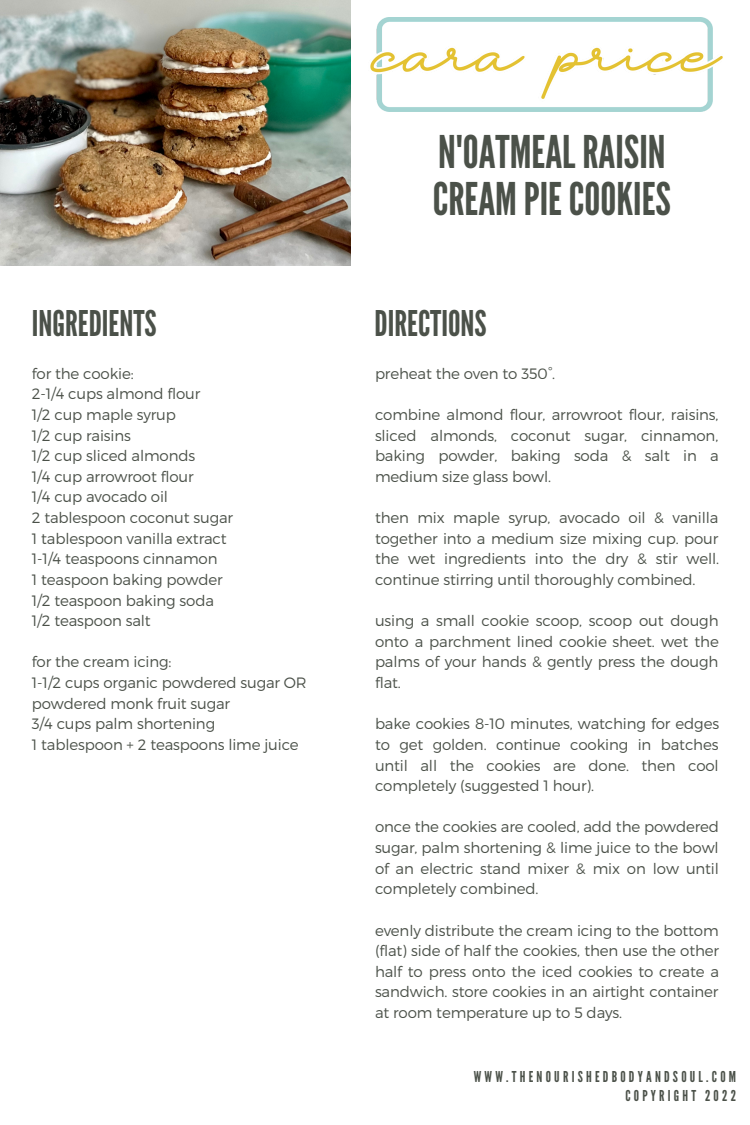
<style>
.page{position:relative;width:750px;height:1125px;background:#fff}
.page>*{position:absolute;margin:0;border:0;box-sizing:border-box;transform-origin:0 0}
.t1{font:45px/46.9px "League Gothic";color:#4b5149}
.t2{font:35.38px "League Gothic";color:#4b5149}
.t3{font:300 15px/20.6px "Montserrat";letter-spacing:-.01em;color:#4b5149;text-align:justify}
.t4{font:15px/19.4px "League Gothic";letter-spacing:.215em;color:#4b5149;text-align:right}
</style>
<div class="page">
<img style="left:0;top:0;width:351px;height:265px">
<img style="left:370px;top:17px;width:353px;height:95px">
<h2 class="t2" style="left:32px;top:303px;width:126px">INGREDIENTS</h2>
<p class="t3" style="left:32px;top:362px;width:203px;text-align:left">for the cookie:<br>2-1/4 cups almond flour<br>1/2 cup maple syrup<br>1/2 cup raisins<br>1/2 cup sliced almonds<br>1/4 cup arrowroot flour<br>1/4 cup avocado oil<br>2 tablespoon coconut sugar<br>1 tablespoon vanilla extract<br>1-1/4 teaspoons cinnamon<br>1 teaspoon baking powder<br>1/2 teaspoon baking soda<br>1/2 teaspoon salt</p>
<p class="t3" style="left:32px;top:651px;width:276px;text-align:left">for the cream icing:<br>1-1/2 cups organic powdered sugar OR powdered monk fruit sugar<br>3/4 cups palm shortening<br>1 tablespoon + 2 teaspoons lime juice</p>
<h1 class="t1" style="left:433px;top:129px;width:240px">N'OATMEALRAISIN<br>CREAM PIECOOKIES</h1>
<h2 class="t2" style="left:375px;top:303px;width:114px">DIRECTIONS</h2>
<p class="t3" style="left:375px;top:362px;width:182px">preheat the oven to 350°.</p>
<p class="t3" style="left:375px;top:404px;width:345px">combine almond flour, arrowroot flour, raisins, sliced almonds, coconut sugar, cinnamon, baking powder, baking soda &amp; salt in a medium size glass bowl.</p>
<p class="t3" style="left:375px;top:507px;width:346px">then mix maple syrup, avocado oil &amp; vanilla together into a medium size mixing cup. pour the wet ingredients into the dry &amp; stir well. continue stirring until thoroughly combined.</p>
<p class="t3" style="left:375px;top:610px;width:345px">using a small cookie scoop, scoop out dough onto a parchment lined cookie sheet. wet the palms of your hands &amp; gently press the dough flat.</p>
<p class="t3" style="left:375px;top:713px;width:346px">bake cookies 8-10 minutes, watching for edges to get golden. continue cooking in batches until all the cookies are done. then cool completely (suggested 1 hour).</p>
<p class="t3" style="left:375px;top:816px;width:346px">once the cookies are cooled, add the powdered sugar, palm shortening &amp; lime juice to the bowl of an electric stand mixer &amp; mix on low until completely combined.</p>
<p class="t3" style="left:375px;top:919px;width:346px">evenly distribute the cream icing to the bottom (flat) side of half the cookies, then use the other half to press onto the iced cookies to create a sandwich. store cookies in an airtight container at room temperature up to 5 days.</p>
<p class="t4" style="left:474px;top:1067px;width:264px">WWW.THENOURISHEDBODYANDSOUL.COM<br>COPYRIGHT 2022</p>
</div>
